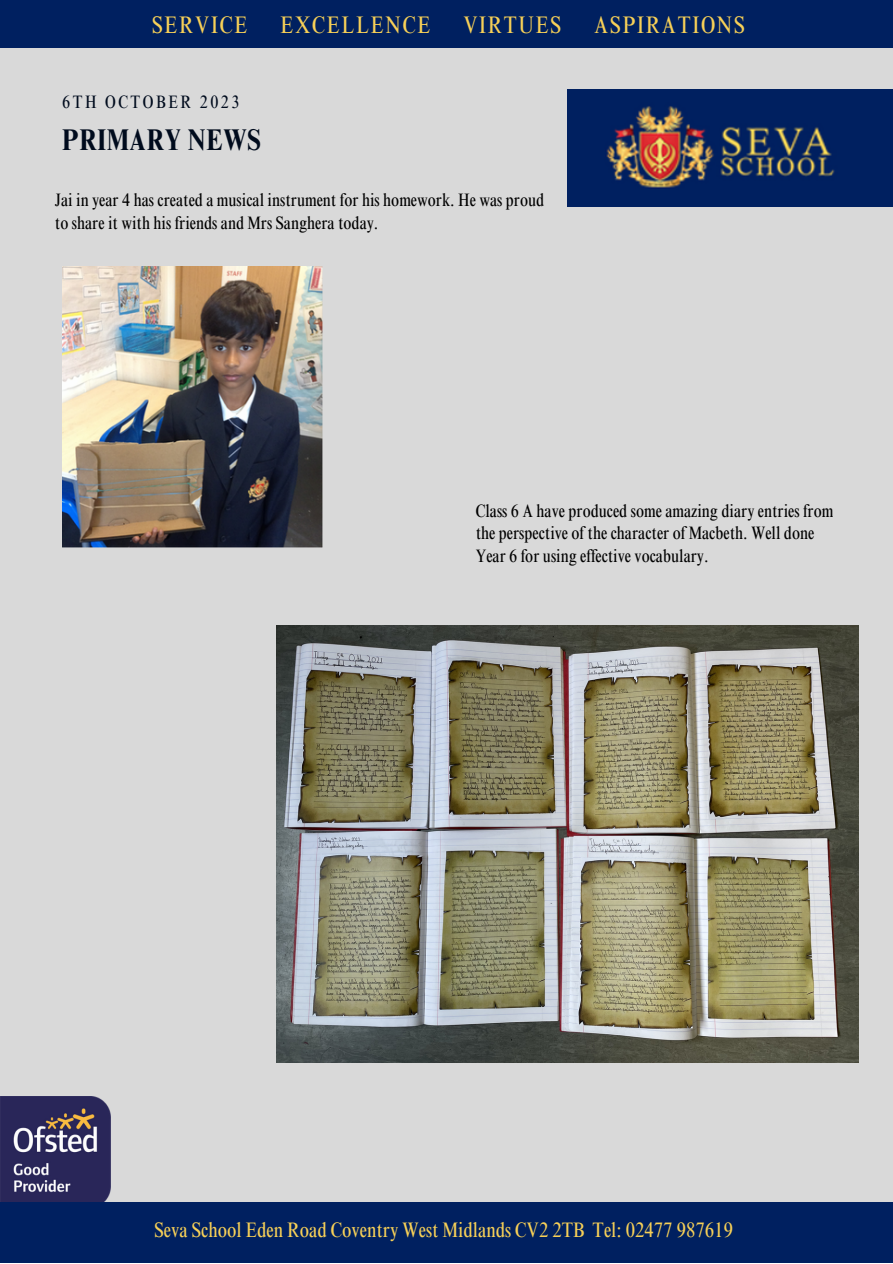
<style>
.page{position:relative;width:893px;height:1264px;background:#fff}
.page>*{position:absolute;margin:0;border:0;box-sizing:border-box;transform-origin:0 0}
.t1{font:700 condensed 30px "Times NRMT Pro";letter-spacing:.02em;color:#000b1d}
.t2{font:condensed 24px "Times NRMT Pro";letter-spacing:.07em;color:#f7d057}
.t3{font:condensed 21px "Times NRMT Pro";color:#f7d057}
.t4{font:condensed 18px/22.5px "Times NRMT Pro";color:#000}
.t5{font:condensed 18px "Times NRMT Pro";letter-spacing:.14em;color:#000b1d}
</style>
<div class="page">
<div style="left:0;top:0;width:892px;height:1262px;background:#d9d9d9"></div>
<img style="left:567px;top:89px;width:325px;height:117px">
<div style="left:0;top:0;width:892px;height:48px;background:#002060"></div>
<img style="left:0;top:1096px;width:110px;height:106px">
<div style="left:0;top:1202px;width:892px;height:60px;background:#002060"></div>
<img style="left:62px;top:266px;width:260px;height:281px">
<img style="left:277px;top:625px;width:581px;height:437px">
<p class="t2" style="left:152px;top:15px;width:97px">SERVICE</p>
<p class="t2" style="left:280px;top:15px;width:152px">EXCELLENCE</p>
<p class="t2" style="left:463px;top:15px;width:99px">VIRTUES</p>
<p class="t2" style="left:594px;top:15px;width:152px">ASPIRATIONS</p>
<p class="t5" style="left:62px;top:95px;width:179px">6TH OCTOBER 2023</p>
<p class="t1" style="left:62px;top:128px;width:200px">PRIMARY NEWS</p>
<p class="t4" style="left:55px;top:191px;width:491px">Jai in year 4 has created a musical instrument for his homework. He was proud to share it with his friends and Mrs Sanghera today.</p>
<p class="t4" style="left:475px;top:501px;width:359px">Class 6 A have produced some amazing diary entries from the perspective of the character of Macbeth. Well done<br>Year 6 for using effective vocabulary.</p>
<p class="t3" style="left:154px;top:1221px;width:580px">Seva School Eden Road Coventry West Midlands CV2 2TB Tel: 02477 987619</p>
</div>
